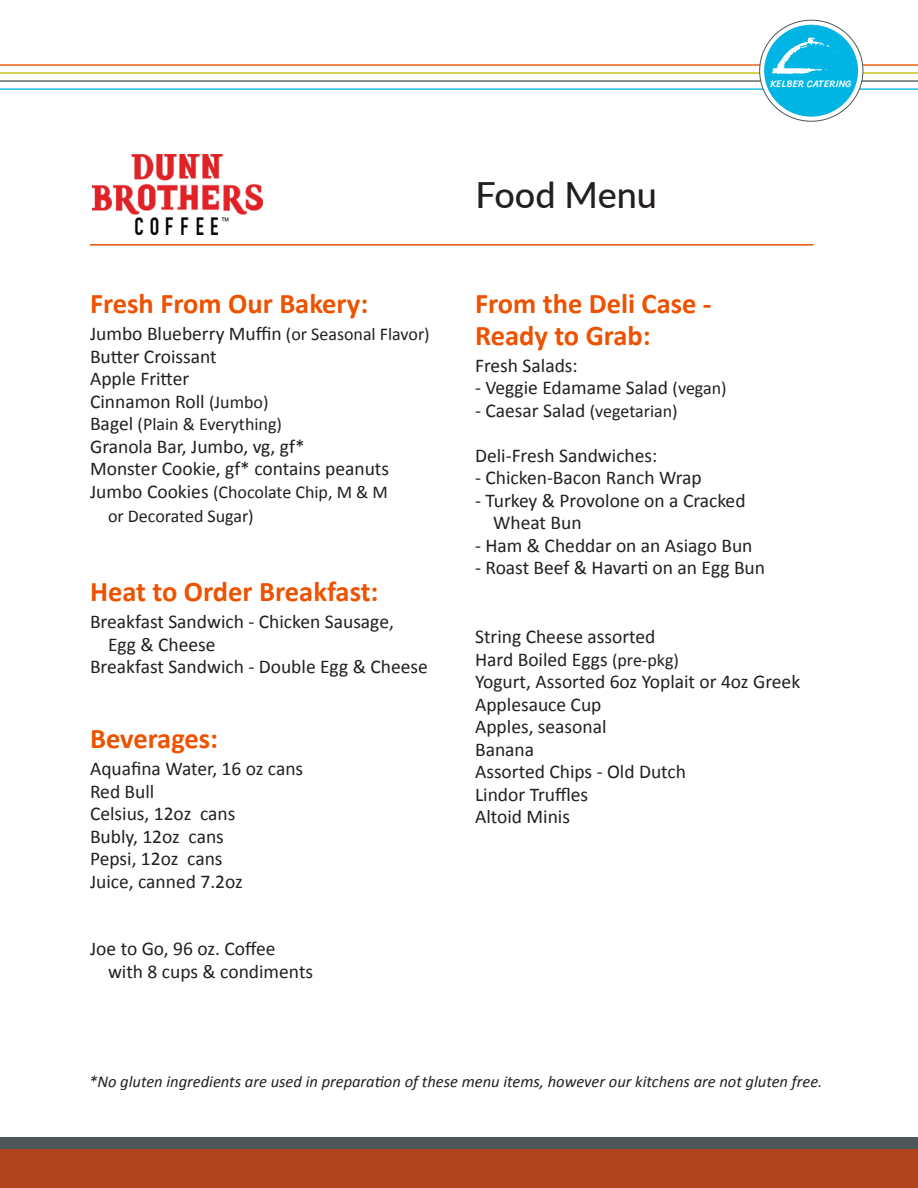
<style>
.page{position:relative;width:918px;height:1188px;background:#fff}
.page>*{position:absolute;margin:0;border:0;box-sizing:border-box;transform-origin:0 0}
.t1{font:500 36px "Lato";color:#231f20}
.t2{font:700 28.5px "Calibri";color:#ed5200}
.t3{font:19.5px/22.5px "Calibri";color:#231f20}
.t4{font:18px/24px "Calibri";color:#231f20}
.t5{font:italic 16.5px "Calibri";color:#231f20}
.t6{font:9.75px "Sriracha";letter-spacing:.005em;color:#fff}
.s1{font-size:18px}
.s2{font-size:19.5px}
</style>
<div class="page">
<div style="left:0;top:1147px;width:918px;height:41px;background:#b1431e"></div>
<div style="left:0;top:1137px;width:918px;height:12px;background:#4e5758"></div>
<hr style="left:0;top:64px;width:918px;height:2px;background:#ed5200">
<hr style="left:0;top:72px;width:918px;height:2px;background:#c0bc00">
<hr style="left:0;top:80px;width:918px;height:2px;background:#4e5758">
<hr style="left:0;top:88px;width:918px;height:2px;background:#00b4e3">
<svg style="left:760px;top:20px;width:103px;height:101px"></svg>
<div style="left:764px;top:25px;width:94px;height:92px;background:#00b4e3;border-radius:50%"></div>
<svg style="left:771px;top:37px;width:68px;height:37px"></svg>
<hr style="left:90px;top:244px;width:723px;height:2px;background:#ed5200">
<img style="left:92px;top:155px;width:171px;height:79px">
<p class="t2" style="left:90px;top:285px;width:280px">Fresh From Our Bakery:</p>
<p class="t3" style="left:90px;top:322px;width:341px">Jumbo Blueberry Muffin <span class="s1">(or Seasonal Flavor)</span></p>
<p class="t3" style="left:90px;top:345px;width:128px">Butter Croissant</p>
<p class="t3" style="left:90px;top:367px;width:101px">Apple Fritter</p>
<p class="t3" style="left:90px;top:390px;width:180px">Cinnamon Roll <span class="s1">(Jumbo)</span></p>
<p class="t4" style="left:90px;top:412px;width:193px"><span class="s2">Bagel</span> (Plain &amp; Everything)</p>
<p class="t3" style="left:90px;top:435px;width:216px">Granola Bar, Jumbo, vg, gf*</p>
<p class="t3" style="left:90px;top:457px;width:301px">Monster Cookie, gf* contains peanuts</p>
<p class="t4" style="left:108px;top:480px;width:281px;text-indent:-18px"><span class="s2">Jumbo Cookies</span> (Chocolate Chip, M &amp; M or Decorated Sugar)</p>
<p class="t2" style="left:90px;top:573px;width:290px">Heat to Order Breakfast:</p>
<p class="t3" style="left:108px;top:610px;width:287px;text-indent:-18px">Breakfast Sandwich - Chicken Sausage,<br>Egg &amp; Cheese</p>
<p class="t3" style="left:90px;top:655px;width:339px">Breakfast Sandwich - Double Egg &amp; Cheese</p>
<p class="t2" style="left:90px;top:720px;width:130px">Beverages:</p>
<p class="t3" style="left:90px;top:757px;width:215px">Aquafina Water, 16 oz cans</p>
<p class="t3" style="left:90px;top:780px;width:66px">Red Bull</p>
<p class="t3" style="left:90px;top:802px;width:147px">Celsius, 12oz cans</p>
<p class="t3" style="left:90px;top:825px;width:135px">Bubly, 12oz cans</p>
<p class="t3" style="left:90px;top:847px;width:134px">Pepsi, 12oz cans</p>
<p class="t3" style="left:90px;top:870px;width:154px">Juice, canned 7.2oz</p>
<p class="t3" style="left:108px;top:937px;width:207px;text-indent:-18px">Joe to Go, 96 oz. Coffee with 8 cups &amp; condiments</p>
<p class="t1" style="left:476px;top:169px;width:183px">Food Menu</p>
<p class="t6" style="left:770px;top:78px;width:83px">KELBER CATERING</p>
<p class="t2" style="left:475px;top:285px;width:238px">From the Deli Case -</p>
<p class="t2" style="left:475px;top:317px;width:177px">Ready to Grab:</p>
<p class="t3" style="left:475px;top:354px;width:104px">Fresh Salads:</p>
<p class="t3" style="left:475px;top:376px;width:253px">- Veggie Edamame Salad <span class="s1">(vegan)</span></p>
<p class="t3" style="left:475px;top:399px;width:204px">- Caesar Salad <span class="s1">(vegetarian)</span></p>
<p class="t3" style="left:475px;top:444px;width:184px">Deli-Fresh Sandwiches:</p>
<p class="t3" style="left:475px;top:466px;width:228px">- Chicken-Bacon Ranch Wrap</p>
<p class="t3" style="left:493px;top:489px;width:254px;text-indent:-18px">- Turkey &amp; Provolone on a Cracked<br>Wheat Bun</p>
<p class="t3" style="left:475px;top:534px;width:279px">- Ham &amp; Cheddar on an Asiago Bun</p>
<p class="t3" style="left:475px;top:556px;width:292px">- Roast Beef &amp; Havarti on an Egg Bun</p>
<p class="t3" style="left:475px;top:625px;width:182px">String Cheese assorted</p>
<p class="t3" style="left:475px;top:648px;width:205px">Hard Boiled Eggs <span class="s1">(pre-pkg)</span></p>
<p class="t3" style="left:475px;top:670px;width:327px">Yogurt, Assorted 6oz Yoplait or 4oz Greek</p>
<p class="t3" style="left:475px;top:693px;width:128px">Applesauce Cup</p>
<p class="t3" style="left:475px;top:715px;width:133px">Apples, seasonal</p>
<p class="t3" style="left:475px;top:738px;width:61px">Banana</p>
<p class="t3" style="left:475px;top:760px;width:213px">Assorted Chips - Old Dutch</p>
<p class="t3" style="left:475px;top:783px;width:115px">Lindor Truffles</p>
<p class="t3" style="left:475px;top:805px;width:96px">Altoid Minis</p>
<p class="t5" style="left:89px;top:1070px;width:735px">*No gluten ingredients are used in preparation of these menu items, however our kitchens are not gluten free.</p>
</div>
